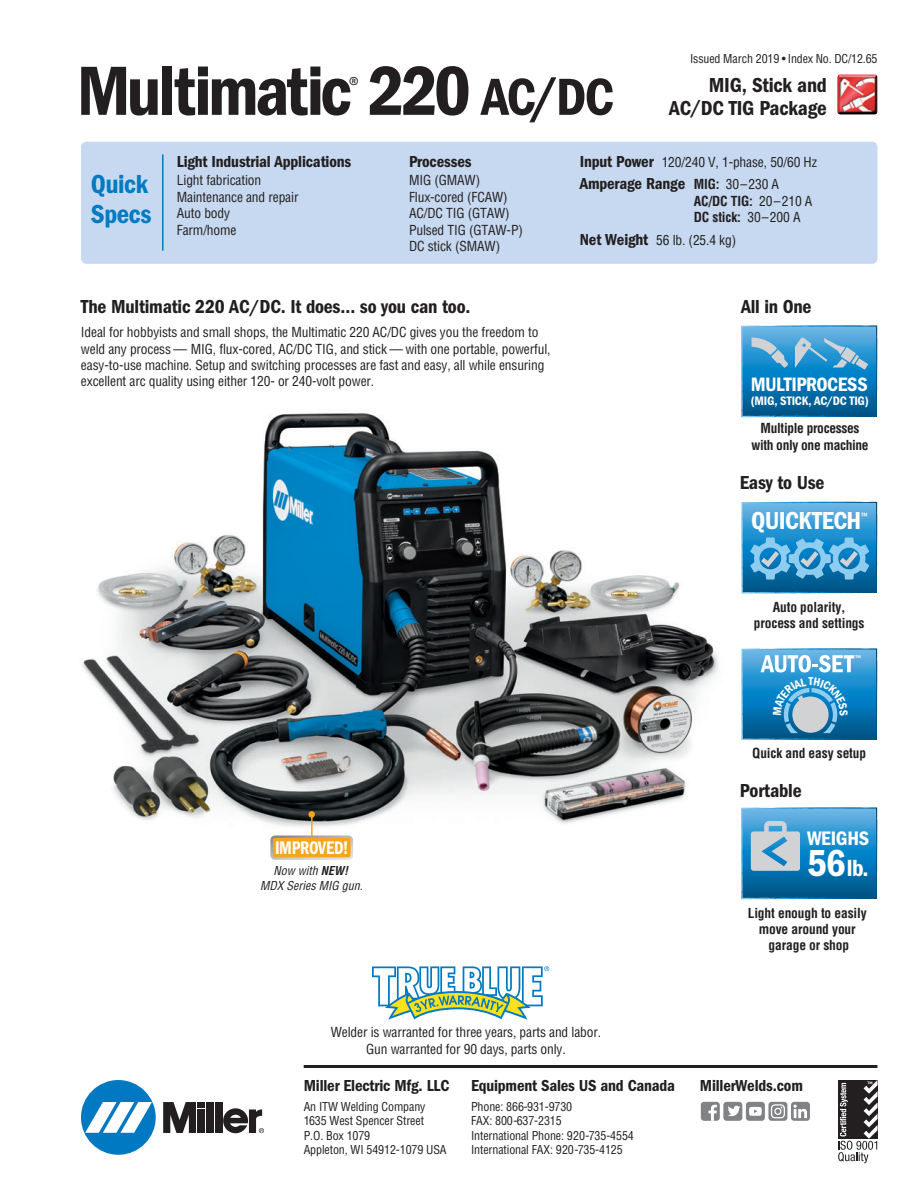
<style>
.page{position:relative;width:918px;height:1188px;background:#fff}
.page>*{position:absolute;margin:0;border:0;box-sizing:border-box;transform-origin:0 0}
.t1{font:72px "ITC Franklin Gothic Std Dm Cd";letter-spacing:-.045em;color:#231f20}
.t2{font:54px "ITC Franklin Gothic Std Dm Cd";color:#231f20}
.t3{font:27px/30px "ITC Franklin Gothic Std Dm Cd";letter-spacing:-.015em;color:#007bc3}
.t4{font:25.5px "ITC Franklin Gothic Std Dm Cd";letter-spacing:-.025em;color:#fff}
.t5{font:24.15px "ITC Franklin Gothic Std Dm Cd";color:#fff}
.t6{font:21px/22.5px "ITC Franklin Gothic Std Dm Cd";letter-spacing:-.01em;color:#231f20;text-align:right}
.t7{font:condensed 21px "ITC Franklin Gothic Std";color:#231f20}
.t8{font:20.25px "ITC Franklin Gothic Std Dm Cd";letter-spacing:-.01em;color:#fff}
.t9{font:20.1px "ITC Franklin Gothic Std Dm Cd";letter-spacing:-.03em;color:#fff}
.t10{font:19.5px "ITC Franklin Gothic Std Dm Cd";letter-spacing:-.01em;color:#231f20}
.t11{font:18.9px "ITC Franklin Gothic Std Dm Cd";letter-spacing:-.02em;color:#fff;scale:.9 1}
.t12{font:16.5px "ITC Franklin Gothic Std Dm Cd";letter-spacing:-.01em;color:#231f20}
.t13{font:condensed 13.5px/16.5px "Helvetica";letter-spacing:-.01em;color:#231f20}
.t14{font:700 condensed 13.5px/16.2px "Helvetica";letter-spacing:-.01em;color:#231f20;text-align:center}
.t15{font:12.75px "ITC Franklin Gothic Std Dm Cd";letter-spacing:-.015em;color:#fff}
.t16{font:condensed 12px/14.4px "Helvetica";letter-spacing:-.01em;color:#231f20}
.t17{font:italic condensed 12px/14.4px "Helvetica";color:#231f20;text-align:center}
.t18{font:500 condensed 9.3px "ITC Franklin Gothic Std";color:#fff}
.s1{font-size:72px}
.s2{font-family:"ITC Franklin Gothic Std Dm Cd";font-stretch:normal;font-size:16.5px}
.s3{font-family:"Helvetica";font-weight:700;font-stretch:condensed;font-size:13.5px}
.s4{font-family:"Helvetica";font-stretch:condensed;font-size:13.5px}
.s5{font-weight:400}
.s6{font-weight:700}
.s7{font-size:39px}
</style>
<div class="page">
<img style="left:82px;top:412px;width:636px;height:415px">
<div style="left:81px;top:142px;width:797px;height:122px;background:#c6d9f0;border-radius:5px"></div>
<svg style="left:372px;top:966px;width:177px;height:54px"></svg>
<hr style="left:162px;top:154px;width:2px;height:97px;background:#007bc3">
<img style="left:837px;top:74px;width:41px;height:41px">
<hr style="left:304px;top:1065px;width:573px;height:3px;background:#231f20">
<div style="left:81px;top:1080px;width:75px;height:75px;background:#0079c2;border-radius:50%"></div>
<svg style="left:85px;top:1102px;width:67px;height:31px"></svg>
<div style="left:206px;top:1102px;width:8px;height:31px;background:#231f20"></div>
<div style="left:215px;top:1102px;width:7px;height:31px;background:#231f20"></div>
<div style="left:198px;top:1102px;width:7px;height:6px;background:#231f20"></div>
<div style="left:198px;top:1109px;width:7px;height:24px;background:#231f20"></div>
<svg style="left:163px;top:1102px;width:33px;height:31px"></svg>
<svg style="left:223px;top:1108px;width:41px;height:25px"></svg>
<svg style="left:838px;top:1080px;width:40px;height:83px"></svg>
<div style="left:791px;top:1102px;width:19px;height:19px;background:#808285;border-radius:3px"></div>
<svg style="left:793px;top:1105px;width:14px;height:13px"></svg>
<div style="left:723px;top:1102px;width:19px;height:19px;background:#808285;border-radius:3px"></div>
<svg style="left:728px;top:1106px;width:12px;height:10px"></svg>
<div style="left:746px;top:1102px;width:19px;height:19px;background:#808285;border-radius:3px"></div>
<svg style="left:749px;top:1107px;width:13px;height:9px"></svg>
<div style="left:701px;top:1102px;width:19px;height:19px;background:#808285;border-radius:3px"></div>
<svg style="left:708px;top:1105px;width:9px;height:16px"></svg>
<div style="left:768px;top:1102px;width:19px;height:19px;background:#808285;border-radius:3px"></div>
<svg style="left:771px;top:1104px;width:14px;height:14px"></svg>
<svg style="left:741px;top:326px;width:135px;height:92px;background:#2e8bc1"></svg>
<svg style="left:741px;top:502px;width:135px;height:92px;background:#3e98cb"></svg>
<svg style="left:741px;top:808px;width:135px;height:92px;background:#3c91c2"></svg>
<div style="left:308px;top:811px;width:7px;height:7px;background:#f9a51b;border-radius:50%"></div>
<hr style="left:311px;top:815px;width:2px;height:35px;background:#f9a51b">
<svg style="left:270px;top:835px;width:83px;height:25px;background:#e9ad4a"></svg>
<svg style="left:741px;top:649px;width:135px;height:92px;background:#4398c9"></svg>
<p class="t16" style="left:690px;top:52px;width:189px">Issued March 2019 • Index No. DC/12.65</p>
<h1 class="t1" style="left:77px;top:67px;width:277px">Multimatic</h1>
<h3 class="t7" style="left:348px;top:71px;width:12px">®</h3>
<h2 class="t2" style="left:368px;top:79px;width:248px"><span class="s1">220</span> AC/DC</h2>
<h3 class="t6" style="left:669px;top:76px;width:159px">MIG, Stick and<br>AC/DC TIG Package</h3>
<h3 class="t3" style="left:91px;top:171px;width:62px">Quick<br>Specs</h3>
<p class="t12" style="left:177px;top:156px;width:176px">Light Industrial Applications</p>
<p class="t13" style="left:177px;top:173px;width:123px">Light fabrication<br>Maintenance and repair<br>Auto body<br>Farm/home</p>
<p class="t12" style="left:409px;top:156px;width:64px">Processes</p>
<p class="t13" style="left:409px;top:173px;width:115px">MIG (GMAW)<br>Flux-cored (FCAW)<br>AC/DC TIG (GTAW)<br>Pulsed TIG (GTAW-P)<br>DC stick (SMAW)</p>
<h3 class="t10" style="left:81px;top:300px;width:391px">The Multimatic 220 AC/DC. It does… so you can too.</h3>
<p class="t13" style="left:81px;top:326px;width:471px">Ideal for hobbyists and small shops, the Multimatic 220 AC/DC gives you the freedom to weld any process — MIG, flux-cored, AC/DC TIG, and stick — with one portable, powerful, easy-to-use machine. Setup and switching processes are fast and easy, all while ensuring excellent arc quality using either 120- or 240-volt power.</p>
<p class="t13" style="left:580px;top:154px;width:239px"><span class="s2">Input Power</span> 120/240 V, 1-phase, 50/60 Hz</p>
<p class="t12" style="left:580px;top:179px;width:201px">Amperage Range <span class="s3">MIG:</span> <span class="s4">30–230 A</span></p>
<p class="t14" style="left:694px;top:194px;width:120px;text-align:left">AC/DC TIG: <span class="s5">20–210 A<br></span>DC stick: <span class="s5">30–200 A</span></p>
<p class="t13" style="left:580px;top:233px;width:158px"><span class="s2">Net Weight</span> 56 lb. (25.4 kg)</p>
<h3 class="t10" style="left:741px;top:300px;width:72px">All in One</h3>
<h3 class="t9" style="left:751px;top:372px;width:118px">MULTIPROCESS</h3>
<p class="t15" style="left:751px;top:393px;width:119px">(MIG, STICK, AC/DC TIG)</p>
<p class="t14" style="left:751px;top:421px;width:119px">Multiple processes with only one machine</p>
<h3 class="t10" style="left:740px;top:476px;width:86px">Easy to Use</h3>
<h3 class="t4" style="left:751px;top:506px;width:112px">QUICKTECH</h3>
<p class="t18" style="left:861px;top:510px;width:8px">™</p>
<p class="t14" style="left:754px;top:600px;width:112px">Auto polarity, process and settings</p>
<h3 class="t11" style="left:275px;top:836px;width:83px">IMPROVED!</h3>
<p class="t17" style="left:260px;top:865px;width:107px">Now with <span class="s6">NEW!<br></span>MDX Series MIG gun.</p>
<p class="t14" style="left:752px;top:746px;width:116px">Quick and easy setup</p>
<h3 class="t10" style="left:740px;top:784px;width:63px">Portable</h3>
<h3 class="t8" style="left:807px;top:826px;width:64px">WEIGHS</h3>
<h3 class="t5" style="left:807px;top:853px;width:63px"><span class="s7">56</span>lb.</h3>
<p class="t14" style="left:748px;top:905px;width:121px">Light enough to easily move around your garage or shop</p>
<p class="t13" style="left:331px;top:1026px;width:272px;text-align:center">Welder is warranted for three years, parts and labor.<br>Gun warranted for 90 days, parts only.</p>
<p class="t12" style="left:304px;top:1080px;width:147px">Miller Electric Mfg. LLC</p>
<p class="t16" style="left:304px;top:1100px;width:144px">An ITW Welding Company<br>1635 West Spencer Street<br>P.O. Box 1079<br>Appleton, WI 54912-1079 USA</p>
<p class="t12" style="left:471px;top:1080px;width:206px">Equipment Sales US and Canada</p>
<p class="t12" style="left:700px;top:1080px;width:105px">MillerWelds.com</p>
<p class="t16" style="left:471px;top:1100px;width:164px">Phone: 866-931-9730<br>FAX: 800-637-2315<br>International Phone: 920-735-4554<br>International FAX: 920-735-4125</p>
</div>
